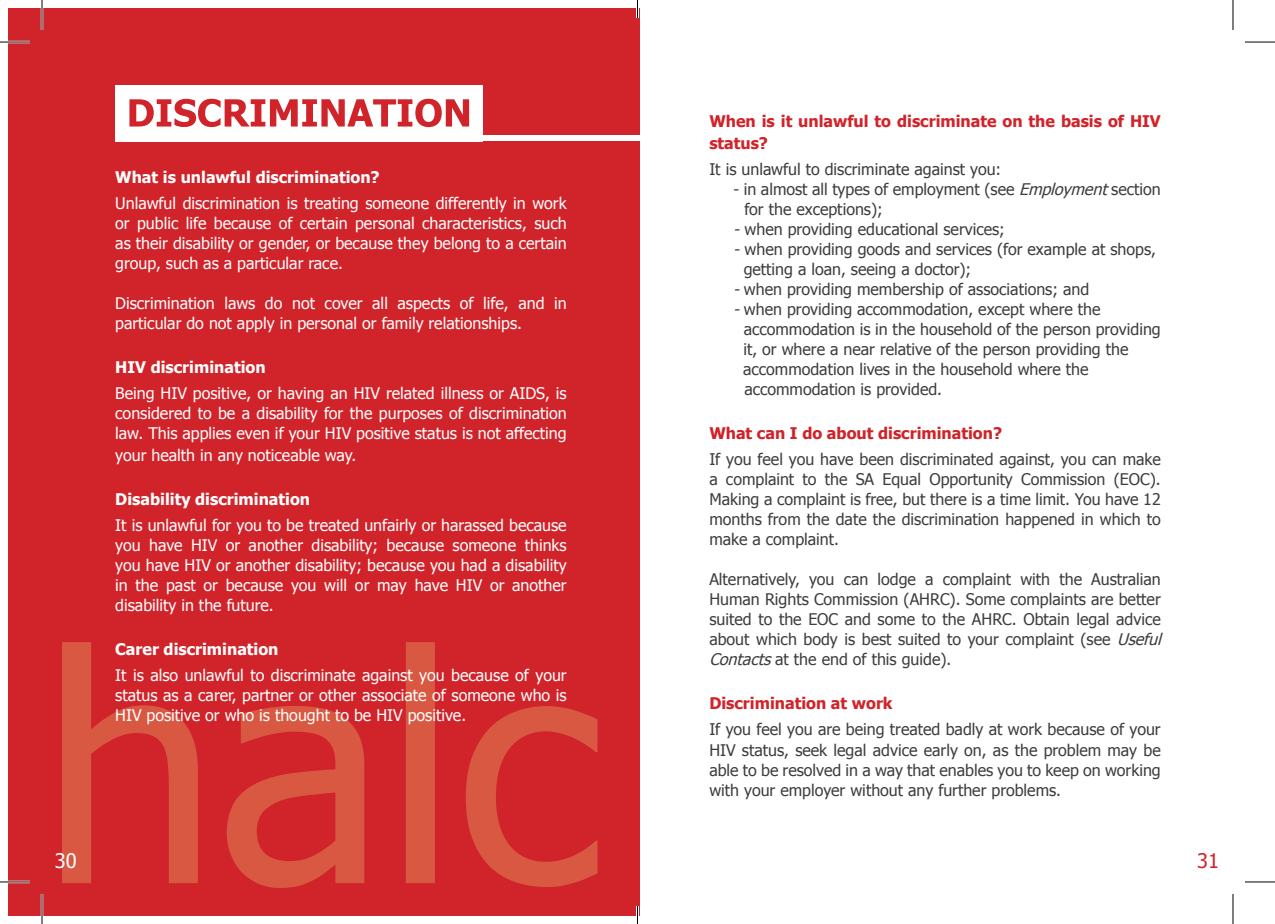
<style>
.page{position:relative;width:1275px;height:924px;background:#fff}
.page>*{position:absolute;margin:0;border:0;box-sizing:border-box;transform-origin:0 0}
.t1{font:20px "Tahoma";color:#fff}
.t2{font:20px "Tahoma";color:#d1232a}
.t3{font:16px/20px "Tahoma";color:#3e3e3f}
.t4{font:16px/20px "Tahoma";color:#fff;text-align:justify}
.t5{font:700 16px "Tahoma";color:#fff}
.t6{font:700 16px/22px "Tahoma";color:#d1232a}
.t7{font:700 16px "Tahoma";color:#cf232a}
.s1{font-style:italic}
</style>
<div class="page">
<div style="left:8px;top:8px;width:631px;height:907px;background:#d1232a"></div>
<svg style="left:62px;top:642px;width:535px;height:245px"></svg>
<div style="left:115px;top:85px;width:368px;height:56px;background:#fff"></div>
<svg style="left:129px;top:99px;width:340px;height:28px"></svg>
<div style="left:480px;top:135px;width:186px;height:6px;background:#fff"></div>
<hr style="left:0;top:41px;width:30px;height:2px;background:#fff">
<hr style="left:0;top:880px;width:30px;height:2px;background:#fff">
<hr style="left:41px;top:0;width:2px;height:30px;background:#fff">
<hr style="left:41px;top:893px;width:2px;height:30px;background:#fff">
<hr style="left:0;top:42px;width:30px;height:1px;background:#000">
<hr style="left:1245px;top:42px;width:30px;height:1px;background:#000">
<hr style="left:0;top:881px;width:30px;height:1px;background:#000">
<hr style="left:1245px;top:881px;width:30px;height:1px;background:#000">
<hr style="left:42px;top:0;width:1px;height:30px;background:#000">
<hr style="left:42px;top:893px;width:1px;height:30px;background:#000">
<hr style="left:1232px;top:0;width:1px;height:30px;background:#000">
<hr style="left:1232px;top:893px;width:1px;height:30px;background:#000">
<hr style="left:636px;top:0;width:3px;height:18px;background:#fff">
<hr style="left:636px;top:905px;width:3px;height:18px;background:#fff">
<svg style="left:637px;top:0;width:1px;height:18px"></svg>
<svg style="left:637px;top:905px;width:1px;height:18px"></svg>
<p class="t5" style="left:115px;top:166px;width:266px">What is unlawful discrimination?</p>
<p class="t4" style="left:115px;top:192px;width:453px">Unlawful discrimination is treating someone differently in work or public life because of certain personal characteristics, such as their disability or gender, or because they belong to a certain group, such as a particular race.</p>
<p class="t4" style="left:115px;top:292px;width:453px">Discrimination laws do not cover all aspects of life, and in particular do not apply in personal or family relationships.</p>
<p class="t5" style="left:115px;top:356px;width:152px">HIV discrimination</p>
<p class="t4" style="left:115px;top:382px;width:453px">Being HIV positive, or having an HIV related illness or AIDS, is considered to be a disability for the purposes of discrimination law. This applies even if your HIV positive status is not affecting</p>
<p class="t4" style="left:115px;top:444px;width:242px">your health in any noticeable way.</p>
<p class="t5" style="left:115px;top:488px;width:196px">Disability discrimination</p>
<p class="t4" style="left:115px;top:514px;width:453px">It is unlawful for you to be treated unfairly or harassed because you have HIV or another disability; because someone thinks you have HIV or another disability; because you had a disability in the past or because you will or may have HIV or another disability in the future.</p>
<p class="t5" style="left:115px;top:638px;width:165px">Carer discrimination</p>
<p class="t4" style="left:115px;top:664px;width:453px">It is also unlawful to discriminate against you because of your status as a carer, partner or other associate of someone who is HIV positive or who is thought to be HIV positive.</p>
<p class="t6" style="left:709px;top:109px;width:453px">When is it unlawful to discriminate on the basis of HIV status?</p>
<p class="t3" style="left:709px;top:158px;width:293px">It is unlawful to discriminate against you:</p>
<p class="t3" style="left:744px;top:178px;width:418px;text-indent:-11px">- in almost all types of employment (see <span class="s1">Employment</span>section for the exceptions);</p>
<p class="t3" style="left:734px;top:218px;width:272px">- when providing educational services;</p>
<p class="t3" style="left:743px;top:238px;width:414px;text-indent:-9px">- when providing goods and services (for example at shops, getting a loan, seeing a doctor);</p>
<p class="t3" style="left:734px;top:278px;width:356px">- when providing membership of associations; and</p>
<p class="t3" style="left:743px;top:298px;width:419px;text-indent:-9px">- when providing accommodation, except where the accommodation is in the household of the person providing it, or where a near relative of the person providing the accommodation lives in the household where the accommodation is provided.</p>
<p class="t7" style="left:709px;top:422px;width:294px">What can I do about discrimination?</p>
<p class="t3" style="left:709px;top:448px;width:453px;text-align:justify">If you feel you have been discriminated against, you can make a complaint to the SA Equal Opportunity Commission (EOC).<br>Making a complaint is free, but there is a time limit. You have 12 months from the date the discrimination happened in which to make a complaint.</p>
<p class="t3" style="left:709px;top:568px;width:458px">Alternatively, you can lodge a complaint with the Australian Human Rights Commission (AHRC). Some complaints are better suited to the EOC and some to the AHRC. Obtain legal advice about which body is best suited to your complaint (see <span class="s1">Useful Contacts</span>at the end of this guide).</p>
<p class="t6" style="left:709px;top:691px;width:185px">Discrimination at work</p>
<p class="t3" style="left:709px;top:718px;width:453px;text-align:justify">If you feel you are being treated badly at work because of your HIV status, seek legal advice early on, as the problem may be able to be resolved in a way that enables you to keep on working with your employer without any further problems.</p>
<p class="t1" style="left:55px;top:846px;width:23px">30</p>
<p class="t2" style="left:1197px;top:846px;width:23px">31</p>
</div>
